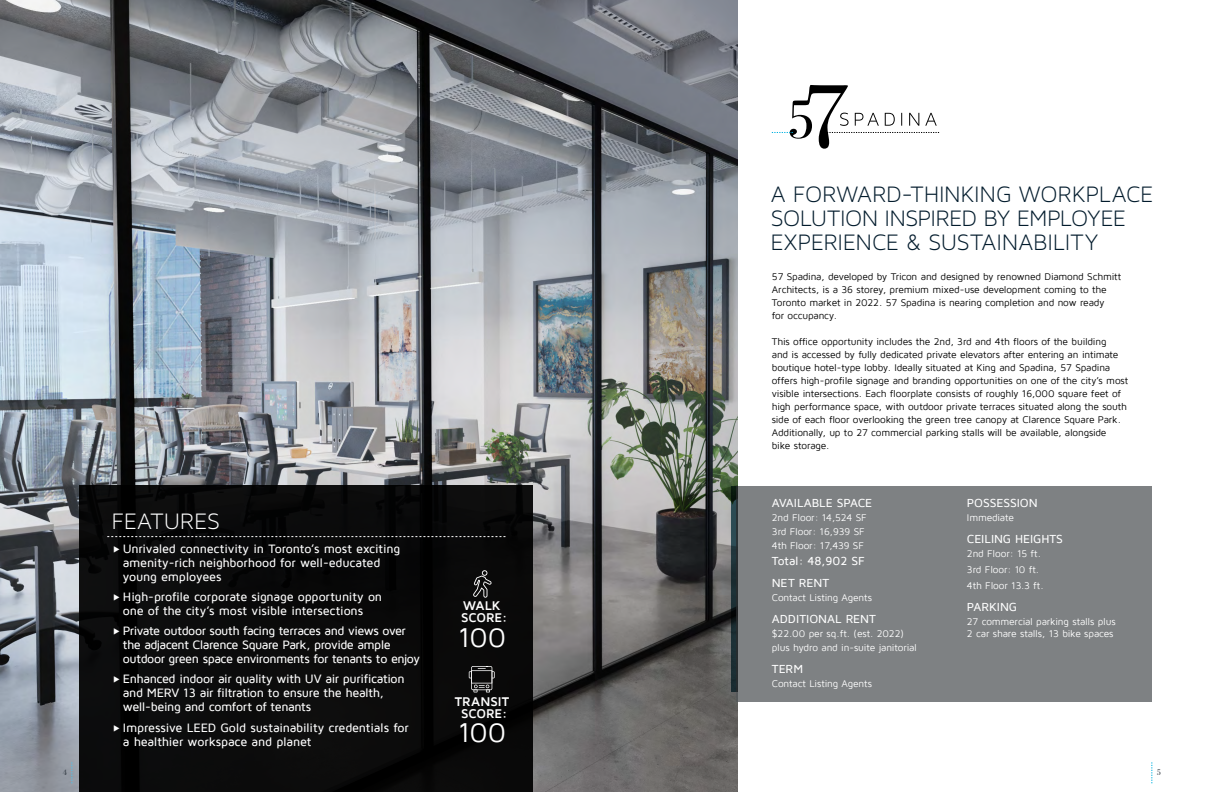
<style>
.page{position:relative;width:1224px;height:792px;background:#fff}
.page>*{position:absolute;margin:0;border:0;box-sizing:border-box;transform-origin:0 0}
.t1{font:28px "Maven Pro";letter-spacing:-.02em;color:#fff}
.t2{font:24px/24px "Maven Pro Light 300";letter-spacing:.005em;color:#031c2d}
.t3{font:24px "Maven Pro Light 300";letter-spacing:.005em;color:#fff}
.t4{font:700 13px/12px "Maven Pro";color:#fff}
.t5{font:500 12.5px/14px "Maven Pro";letter-spacing:-.025em;color:#fff}
.t6{font:500 12px/22px "Maven Pro";letter-spacing:-.005em;color:#fff}
.t7{font:10px/13px "Maven Pro";letter-spacing:-.015em;color:#000}
.t8{font:10px/14px "Maven Pro";letter-spacing:-.015em;color:#fff}
.t9{font:8px "Bodoni Svty Two ITCTT";color:#363e47}
</style>
<div class="page">
<svg style="left:1152px;top:762px;width:1px;height:21px"></svg>
<img style="left:0;top:0;width:737px;height:792px">
<div style="left:79px;top:486px;width:454px;height:306px;background:#0b0b0b"></div>
<div style="left:737px;top:486px;width:415px;height:216px;background:#7e8183"></div>
<svg style="left:731px;top:486px;width:6px;height:206px"></svg>
<svg style="left:107px;top:536px;width:398px;height:1px"></svg>
<svg style="left:469px;top:666px;width:26px;height:26px"></svg>
<svg style="left:473px;top:570px;width:19px;height:28px"></svg>
<svg style="left:72px;top:762px;width:1px;height:21px"></svg>
<svg style="left:772px;top:85px;width:167px;height:64px"></svg>
<svg style="left:123px;top:677px;width:10px;height:7px"></svg>
<svg style="left:124px;top:725px;width:9px;height:8px"></svg>
<p class="t9" style="left:63px;top:766px;width:6px">4</p>
<h2 class="t3" style="left:112px;top:508px;width:110px">FEATURES</h2>
<p class="t5" style="left:123px;top:542px;width:279px">Unrivaled connectivity in Toronto’s most exciting amenity-rich neighborhood for well-educated young employees</p>
<p class="t5" style="left:123px;top:590px;width:261px">High-profile corporate signage opportunity on one of the city’s most visible intersections</p>
<p class="t5" style="left:123px;top:624px;width:299px">Private outdoor south facing terraces and views over the adjacent Clarence Square Park, provide ample outdoor green space environments for tenants to enjoy</p>
<p class="t5" style="left:123px;top:672px;width:283px">Enhanced indoor air quality with UV air purification and MERV 13 air filtration to ensure the health, well-being and comfort of tenants</p>
<p class="t5" style="left:123px;top:721px;width:288px">Impressive LEED Gold sustainability credentials for a healthier workspace and planet</p>
<h3 class="t4" style="left:461px;top:600px;width:48px">WALK<br>SCORE:</h3>
<h1 class="t1" style="left:458px;top:623px;width:50px">100</h1>
<h3 class="t4" style="left:455px;top:696px;width:56px;text-align:center">TRANSIT<br>SCORE:</h3>
<h1 class="t1" style="left:458px;top:718px;width:50px">100</h1>
<h2 class="t2" style="left:771px;top:182px;width:384px">A FORWARD-THINKING WORKPLACE<br>SOLUTION INSPIRED BY EMPLOYEE<br>EXPERIENCE &amp; SUSTAINABILITY</h2>
<p class="t7" style="left:772px;top:271px;width:351px">57 Spadina, developed by Tricon and designed by renowned Diamond Schmitt Architects, is a 36 storey, premium mixed-use development coming to the Toronto market in 2022. 57 Spadina is nearing completion and now ready<br>for occupancy.</p>
<p class="t7" style="left:772px;top:336px;width:358px">This office opportunity includes the 2nd, 3rd and 4th floors of the building<br>and is accessed by fully dedicated private elevators after entering an intimate boutique hotel-type lobby. Ideally situated at King and Spadina, 57 Spadina offers high-profile signage and branding opportunities on one of the city’s most visible intersections. Each floorplate consists of roughly 16,000 square feet of high performance space, with outdoor private terraces situated along the south side of each floor overlooking the green tree canopy at Clarence Square Park.<br>Additionally, up to 27 commercial parking stalls will be available, alongside<br>bike storage.</p>
<p class="t6" style="left:772px;top:492px;width:102px">AVAILABLE SPACE</p>
<p class="t8" style="left:772px;top:511px;width:96px">2nd Floor: 14,524 SF<br>3rd Floor: 16,939 SF<br>4th Floor: 17,439 SF</p>
<p class="t6" style="left:772px;top:550px;width:94px">Total: 48,902 SF<br>NET RENT</p>
<p class="t8" style="left:772px;top:591px;width:102px">Contact Listing Agents</p>
<p class="t6" style="left:772px;top:608px;width:106px">ADDITIONAL RENT</p>
<p class="t8" style="left:772px;top:627px;width:147px">$22.00 per sq.ft. (est. 2022) plus hydro and in-suite janitorial</p>
<p class="t6" style="left:772px;top:658px;width:33px">TERM</p>
<p class="t8" style="left:772px;top:677px;width:102px">Contact Listing Agents</p>
<p class="t6" style="left:967px;top:492px;width:72px">POSSESSION</p>
<p class="t8" style="left:967px;top:510px;width:49px">Immediate</p>
<p class="t6" style="left:967px;top:528px;width:98px">CEILING HEIGHTS</p>
<p class="t8" style="left:967px;top:545px;width:78px;line-height:16px">2nd Floor: 15 ft.<br>3rd Floor: 10 ft.<br>4th Floor 13.3 ft.</p>
<p class="t6" style="left:967px;top:596px;width:52px">PARKING</p>
<p class="t8" style="left:967px;top:615px;width:150px;line-height:12px">27 commercial parking stalls plus<br>2 car share stalls, 13 bike spaces</p>
<p class="t9" style="left:1157px;top:766px;width:6px">5</p>
</div>
